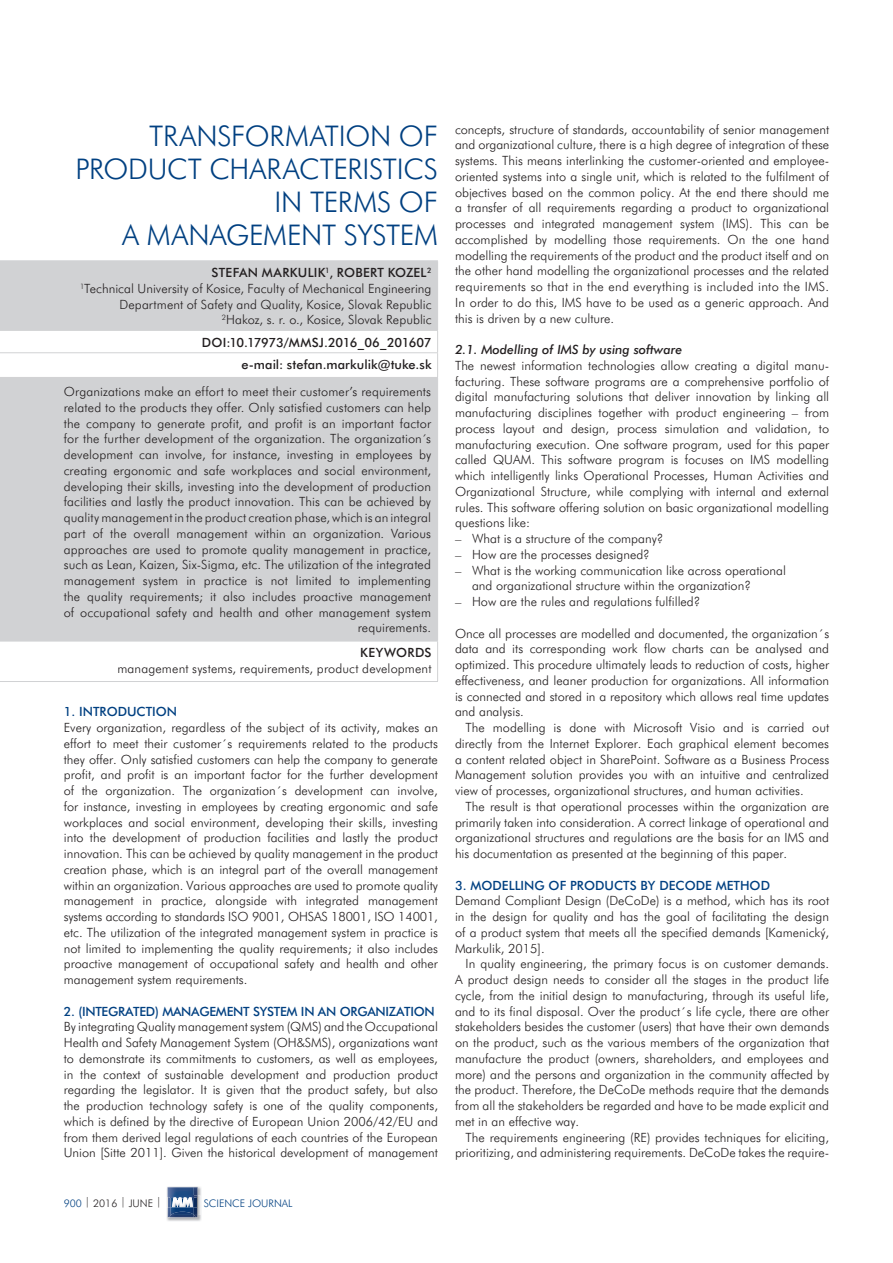
<style>
.page{position:relative;width:893px;height:1263px;background:#fff}
.page>*{position:absolute;margin:0;border:0;box-sizing:border-box;transform-origin:0 0}
.t1{font:300 28.5px/33px "Futura BTCE";letter-spacing:-.01em;color:#014081;text-align:right}
.t2{font:300 12.75px/15.8px "Futura BTCE";color:#231f20;text-align:justify}
.t3{font:500 12.75px "Futura BTCE";letter-spacing:-.01em;color:#014081}
.t4{font:500 12.75px/22.4px "Futura BTCE";letter-spacing:-.02em;color:#231f20;text-align:right}
.t5{font:italic 500 12.75px "Futura BTCE";color:#231f20}
.t6{font:500 12.75px "Futura BTCE";letter-spacing:.03em;color:#231f20}
.t7{font:300 10.5px "Futura BTCE";color:#231f20}
.t8{font:300 10.5px "Futura BTCE";color:#014081}
.s1{font-weight:500}
.s2{color:#014081}
</style>
<div class="page">
<img style="left:167px;top:1186px;width:34px;height:35px">
<img style="left:167px;top:1217px;width:31px;height:1px">
<svg style="left:167px;top:1187px;width:34px;height:30px"></svg>
<img style="left:171px;top:1212px;width:23px;height:3px">
<div style="left:0;top:261px;width:437px;height:380px;background:#d1d2d4"></div>
<div style="left:0;top:330px;width:438px;height:23px;background:#fff"></div>
<hr style="left:0;top:260px;width:438px;height:1px;background:#d1d2d4">
<hr style="left:437px;top:261px;width:1px;height:69px;background:#d1d2d4">
<hr style="left:0;top:330px;width:438px;height:1px;background:#d1d2d4">
<hr style="left:0;top:352px;width:438px;height:1px;background:#d1d2d4">
<svg style="left:437px;top:331px;width:1px;height:46px"></svg>
<hr style="left:0;top:377px;width:438px;height:1px;background:#d1d2d4">
<hr style="left:437px;top:378px;width:1px;height:263px;background:#d1d2d4">
<hr style="left:0;top:641px;width:438px;height:1px;background:#d1d2d4">
<hr style="left:437px;top:641px;width:1px;height:40px;background:#d1d2d4">
<hr style="left:0;top:681px;width:438px;height:1px;background:#d1d2d4">
<h1 class="t1" style="left:75px;top:119px;width:364px">TRANSFORMATION OF<br>PRODUCT CHARACTERISTICS<br>IN TERMS OF<br>A MANAGEMENT SYSTEM</h1>
<p class="t2" style="left:80px;top:264px;width:353px;text-align:right"><span class="s1">STEFAN MARKULIK</span><sup>1</sup><span class="s1">, ROBERT KOZEL</span><sup>2<br></sup><sup>1</sup>Technical University of Kosice, Faculty of Mechanical Engineering Department of Safety and Quality, Kosice, Slovak Republic <sup>2</sup>Hakoz, s. r. o., Kosice, Slovak Republic</p>
<p class="t4" style="left:202px;top:331px;width:231px">DOI:10.17973/MMSJ.2016_06_201607 e-mail: stefan.markulik@tuke.sk</p>
<p class="t2" style="left:64px;top:383px;width:369px;text-align:right">Organizations make an effort to meet their customer’s requirements related to the products they offer. Only satisfied customers can help the company to generate profit, and profit is an important factor for the further development of the organization. The organization´s development can involve, for instance, investing in employees by creating ergonomic and safe workplaces and social environment, developing their skills, investing into the development of production facilities and lastly the product innovation. This can be achieved by quality management in the product creation phase, which is an integral part of the overall management within an organization. Various approaches are used to promote quality management in practice, such as Lean, Kaizen, Six-Sigma, etc. The utilization of the integrated management system in practice is not limited to implementing the quality requirements; it also includes proactive management of occupational safety and health and other management system requirements.</p>
<p class="t6" style="left:360px;top:645px;width:73px">KEYWORDS</p>
<p class="t2" style="left:117px;top:660px;width:316px">management systems, requirements, product development</p>
<p class="t3" style="left:64px;top:704px;width:115px">1. INTRODUCTION</p>
<p class="t2" style="left:64px;top:719px;width:376px">Every organization, regardless of the subject of its activity, makes an effort to meet their customer´s requirements related to the products they offer. Only satisfied customers can help the company to generate profit, and profit is an important factor for the further development of the organization. The organization´s development can involve, for instance, investing in employees by creating ergonomic and safe workplaces and social environment, developing their skills, investing into the development of production facilities and lastly the product innovation. This can be achieved by quality management in the product creation phase, which is an integral part of the overall management within an organization. Various approaches are used to promote quality management in practice, alongside with integrated management systems according to standards ISO 9001, OHSAS 18001, ISO 14001, etc. The utilization of the integrated management system in practice is not limited to implementing the quality requirements; it also includes proactive management of occupational safety and health and other management system requirements.</p>
<p class="t3" style="left:64px;top:1003px;width:373px">2. (INTEGRATED) MANAGEMENT SYSTEM IN AN ORGANIZATION</p>
<p class="t2" style="left:64px;top:1018px;width:376px">By integrating Quality management system (QMS) and the Occupational Health and Safety Management System (OH&amp;SMS), organizations want to demonstrate its commitments to customers, as well as employees, in the context of sustainable development and production product regarding the legislator. It is given that the product safety, but also the production technology safety is one of the quality components, which is defined by the directive of European Union 2006/42/EU and from them derived legal regulations of each countries of the European Union [Sitte 2011]. Given the historical development of management</p>
<p class="t7" style="left:64px;top:1196px;width:99px"><span class="s2">900</span> | 2016 | JUNE |</p>
<p class="t8" style="left:204px;top:1196px;width:90px">SCIENCE JOURNAL</p>
<p class="t2" style="left:455px;top:121px;width:376px">concepts, structure of standards, accountability of senior management and organizational culture, there is a high degree of integration of these systems. This means interlinking the customer-oriented and employee&shy;oriented systems into a single unit, which is related to the fulfilment of objectives based on the common policy. At the end there should me a transfer of all requirements regarding a product to organizational processes and integrated management system (IMS). This can be accomplished by modelling those requirements. On the one hand modelling the requirements of the product and the product itself and on the other hand modelling the organizational processes and the related requirements so that in the end everything is included into the IMS.<br>In order to do this, IMS have to be used as a generic approach. And this is driven by a new culture.</p>
<p class="t5" style="left:455px;top:341px;width:229px">2.1. Modelling of IMS by using software</p>
<p class="t2" style="left:455px;top:357px;width:376px">The newest information technologies allow creating a digital manu&shy;facturing. These software programs are a comprehensive portfolio of digital manufacturing solutions that deliver innovation by linking all manufacturing disciplines together with product engineering – from process layout and design, process simulation and validation, to manufacturing execution. One software program, used for this paper called QUAM. This software program is focuses on IMS modelling which intelligently links Operational Processes, Human Activities and Organizational Structure, while complying with internal and external rules. This software offering solution on basic organizational modelling questions like:</p>
<p class="t2" style="left:455px;top:530px;width:210px">– What is a structure of the company?</p>
<p class="t2" style="left:455px;top:546px;width:196px">– How are the processes designed?</p>
<p class="t2" style="left:472px;top:562px;width:315px;text-indent:-17px">– What is the working communication like across operational and organizational structure within the organization?</p>
<p class="t2" style="left:455px;top:593px;width:247px">– How are the rules and regulations fulfilled?</p>
<p class="t2" style="left:455px;top:625px;width:376px">Once all processes are modelled and documented, the organization´s data and its corresponding work flow charts can be analysed and optimized. This procedure ultimately leads to reduction of costs, higher effectiveness, and leaner production for organizations. All information is connected and stored in a repository which allows real time updates and analysis.</p>
<p class="t2" style="left:455px;top:719px;width:376px;text-indent:11px">The modelling is done with Microsoft Visio and is carried out directly from the Internet Explorer. Each graphical element becomes a content related object in SharePoint. Software as a Business Process Management solution provides you with an intuitive and centralized view of processes, organizational structures, and human activities.</p>
<p class="t2" style="left:455px;top:798px;width:376px;text-indent:11px">The result is that operational processes within the organization are primarily taken into consideration. A correct linkage of operational and organizational structures and regulations are the basis for an IMS and his documentation as presented at the beginning of this paper.</p>
<p class="t3" style="left:455px;top:877px;width:317px">3. MODELLING OF PRODUCTS BY DECODE METHOD</p>
<p class="t2" style="left:455px;top:892px;width:376px">Demand Compliant Design (DeCoDe) is a method, which has its root in the design for quality and has the goal of facilitating the design of a product system that meets all the specified demands [Kamenický, Markulik, 2015].</p>
<p class="t2" style="left:455px;top:955px;width:376px;text-indent:11px">In quality engineering, the primary focus is on customer demands.<br>A product design needs to consider all the stages in the product life cycle, from the initial design to manufacturing, through its useful life, and to its final disposal. Over the product´s life cycle, there are other stakeholders besides the customer (users) that have their own demands on the product, such as the various members of the organization that manufacture the product (owners, shareholders, and employees and more) and the persons and organization in the community affected by the product. Therefore, the DeCoDe methods require that the demands from all the stakeholders be regarded and have to be made explicit and met in an effective way.</p>
<p class="t2" style="left:455px;top:1129px;width:376px;text-align:right">The requirements engineering (RE) provides techniques for eliciting, prioritizing, and administering requirements. DeCoDe takes the require-</p>
</div>
